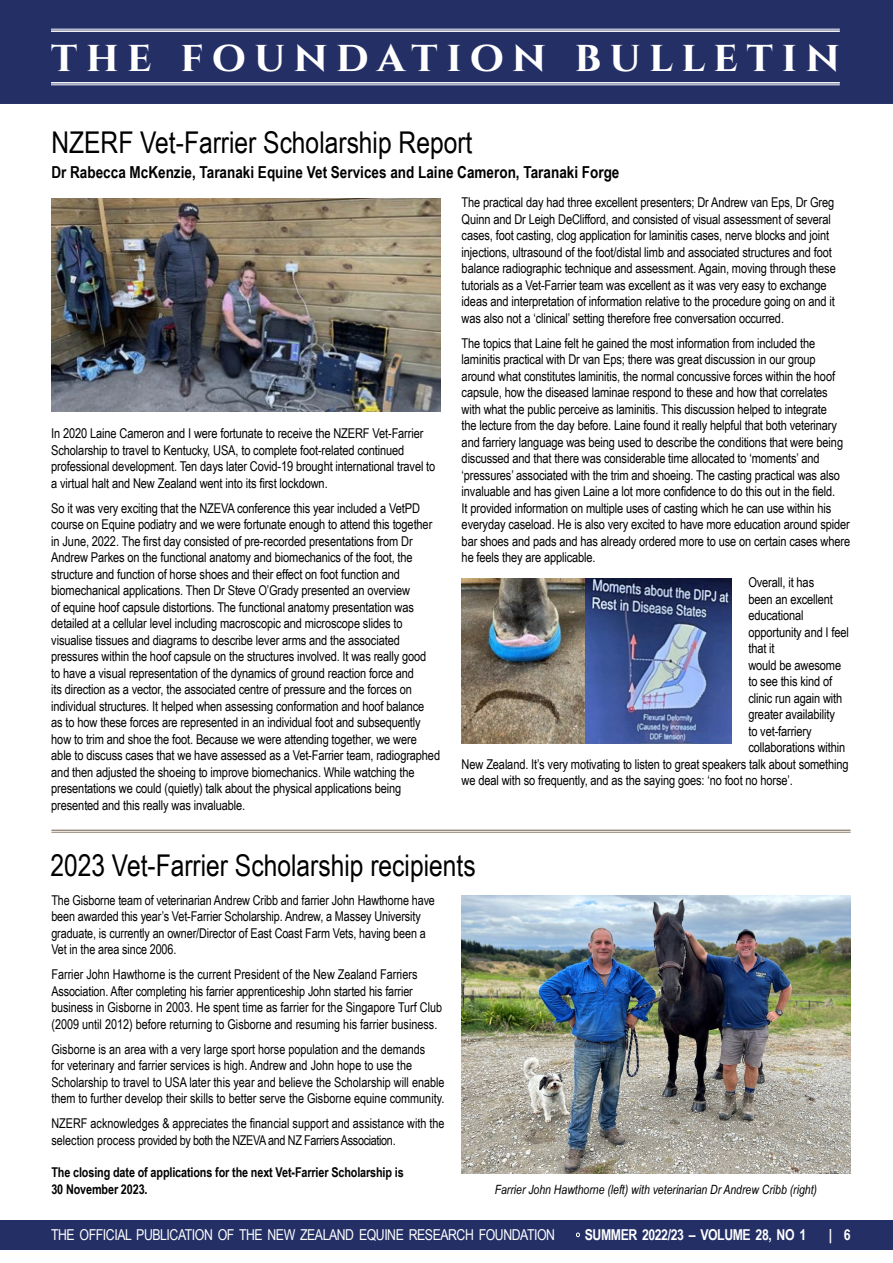
<style>
.page{position:relative;width:893px;height:1263px;background:#fff}
.page>*{position:absolute;margin:0;border:0;box-sizing:border-box;transform-origin:0 0}
.t1{font:700 43.5px "Cinzel";letter-spacing:.195em;color:#fff}
.t2{font:30px "Arial Narrow";color:#000}
.t3{font:700 16.5px "Arial Narrow";color:#000}
.t4{font:15px "Arial Narrow";letter-spacing:-.03em;color:#fff}
.t5{font:700 15px "Arial Narrow";letter-spacing:-.03em;color:#fff}
.t6{font:13.5px/16.5px "Arial Narrow";letter-spacing:-.01em;color:#000}
.t7{font:700 13.5px/16.5px "Arial Narrow";letter-spacing:-.01em;color:#000}
.t8{font:italic 12.75px "Arial Narrow";color:#000}
.s1{font-weight:400}
</style>
<div class="page">
<div style="left:0;top:1220px;width:893px;height:29px;background:#232f65"></div>
<div style="left:0;top:0;width:893px;height:104px;background:#232f65"></div>
<hr style="left:51px;top:29px;width:789px;height:1px;background:#fff">
<hr style="left:51px;top:30px;width:789px;height:2px;background:#fff">
<hr style="left:51px;top:82px;width:789px;height:2px;background:#fff">
<hr style="left:51px;top:85px;width:789px;height:1px;background:#fff">
<img style="left:51px;top:199px;width:389px;height:213px">
<hr style="left:51px;top:829px;width:800px;height:2px;background:#9a8b7d">
<hr style="left:51px;top:832px;width:800px;height:1px;background:#9a8b7d">
<img style="left:461px;top:579px;width:270px;height:164px">
<img style="left:462px;top:895px;width:389px;height:279px">
<h1 class="t1" style="left:51px;top:29px;width:790px">THE FOUNDATION BULLETIN</h1>
<h2 class="t2" style="left:51px;top:120px;width:423px">NZERF Vet-Farrier Scholarship Report</h2>
<p class="t3" style="left:51px;top:159px;width:570px">Dr Rabecca McKenzie, Taranaki Equine Vet Services and Laine Cameron, Taranaki Forge</p>
<p class="t6" style="left:51px;top:425px;width:386px">In 2020 Laine Cameron and I were fortunate to receive the NZERF Vet-Farrier Scholarship to travel to Kentucky, USA, to complete foot-related continued professional development. Ten days later Covid-19 brought international travel to a virtual halt and New Zealand went into its first lockdown.</p>
<p class="t6" style="left:51px;top:499px;width:390px">So it was very exciting that the NZEVA conference this year included a VetPD course on Equine podiatry and we were fortunate enough to attend this together in June, 2022. The first day consisted of pre-recorded presentations from Dr Andrew Parkes on the functional anatomy and biomechanics of the foot, the structure and function of horse shoes and their effect on foot function and biomechanical applications. Then Dr Steve O’Grady presented an overview<br>of equine hoof capsule distortions. The functional anatomy presentation was detailed at a cellular level including macroscopic and microscope slides to visualise tissues and diagrams to describe lever arms and the associated pressures within the hoof capsule on the structures involved. It was really good<br>to have a visual representation of the dynamics of ground reaction force and<br>its direction as a vector, the associated centre of pressure and the forces on individual structures. It helped when assessing conformation and hoof balance<br>as to how these forces are represented in an individual foot and subsequently how to trim and shoe the foot. Because we were attending together, we were able to discuss cases that we have assessed as a Vet-Farrier team, radiographed and then adjusted the shoeing to improve biomechanics. While watching the presentations we could (quietly) talk about the physical applications being presented and this really was invaluable.</p>
<p class="t6" style="left:462px;top:194px;width:376px">The practical day had three excellent presenters; Dr Andrew van Eps, Dr Greg Quinn and Dr Leigh DeClifford, and consisted of visual assessment of several cases, foot casting, clog application for laminitis cases, nerve blocks and joint injections, ultrasound of the foot/distal limb and associated structures and foot balance radiographic technique and assessment. Again, moving through these tutorials as a Vet-Farrier team was excellent as it was very easy to exchange ideas and interpretation of information relative to the procedure going on and it was also not a ‘clinical’ setting therefore free conversation occurred.</p>
<p class="t6" style="left:462px;top:334px;width:390px">The topics that Laine felt he gained the most information from included the laminitis practical with Dr van Eps; there was great discussion in our group around what constitutes laminitis, the normal concussive forces within the hoof capsule, how the diseased laminae respond to these and how that correlates with what the public perceive as laminitis. This discussion helped to integrate<br>the lecture from the day before. Laine found it really helpful that both veterinary and farriery language was being used to describe the conditions that were being discussed and that there was considerable time allocated to ‘moments’ and ‘pressures’ associated with the trim and shoeing. The casting practical was also invaluable and has given Laine a lot more confidence to do this out in the field.<br>It provided information on multiple uses of casting which he can use within his everyday caseload. He is also very excited to have more education around spider bar shoes and pads and has already ordered more to use on certain cases where he feels they are applicable.</p>
<p class="t6" style="left:748px;top:574px;width:67px">Overall, it has</p>
<p class="t6" style="left:748px;top:590px;width:86px">been an excellent</p>
<p class="t6" style="left:748px;top:607px;width:57px">educational</p>
<p class="t6" style="left:748px;top:623px;width:102px">opportunity and I feel</p>
<p class="t6" style="left:748px;top:640px;width:28px">that it</p>
<p class="t6" style="left:748px;top:656px;width:94px">would be awesome</p>
<p class="t6" style="left:748px;top:673px;width:85px">to see this kind of</p>
<p class="t6" style="left:748px;top:689px;width:95px">clinic run again with</p>
<p class="t6" style="left:748px;top:706px;width:88px">greater availability</p>
<p class="t6" style="left:748px;top:722px;width:65px">to vet-farriery</p>
<p class="t6" style="left:748px;top:739px;width:98px">collaborations within</p>
<p class="t6" style="left:462px;top:755px;width:388px">New Zealand. It’s very motivating to listen to great speakers talk about something</p>
<p class="t6" style="left:462px;top:772px;width:333px">we deal with so frequently, and as the saying goes: ‘no foot no horse’.</p>
<h2 class="t2" style="left:50px;top:843px;width:427px">2023 Vet-Farrier Scholarship recipients</h2>
<p class="t6" style="left:51px;top:891px;width:385px">The Gisborne team of veterinarian Andrew Cribb and farrier John Hawthorne have been awarded this year’s Vet-Farrier Scholarship. Andrew, a Massey University graduate, is currently an owner/Director of East Coast Farm Vets, having been a Vet in the area since 2006.</p>
<p class="t6" style="left:51px;top:966px;width:392px">Farrier John Hawthorne is the current President of the New Zealand Farriers Association. After completing his farrier apprenticeship John started his farrier business in Gisborne in 2003. He spent time as farrier for the Singapore Turf Club (2009 until 2012) before returning to Gisborne and resuming his farrier business.</p>
<p class="t6" style="left:51px;top:1040px;width:395px">Gisborne is an area with a very large sport horse population and the demands<br>for veterinary and farrier services is high. Andrew and John hope to use the Scholarship to travel to USA later this year and believe the Scholarship will enable them to further develop their skills to better serve the Gisborne equine community.</p>
<p class="t6" style="left:51px;top:1114px;width:395px">NZERF acknowledges &amp; appreciates the financial support and assistance with the selection process provided by both the NZEVA and NZ Farriers Association.</p>
<p class="t7" style="left:51px;top:1163px;width:354px">The closing date of applications for the next Vet-Farrier Scholarship is<br>30 November 2023.</p>
<p class="t8" style="left:495px;top:1180px;width:324px">Farrier John Hawthorne (left) with veterinarian Dr Andrew Cribb (right)</p>
<p class="t4" style="left:51px;top:1224px;width:506px">THE OFFICIAL PUBLICATION OF THE NEW ZEALAND EQUINE RESEARCH FOUNDATION</p>
<p class="t5" style="left:576px;top:1223px;width:232px"><span class="s1">•</span> SUMMER 2022/23 – VOLUME 28, NO 1</p>
<p class="t5" style="left:829px;top:1223px;width:23px">| 6</p>
</div>
